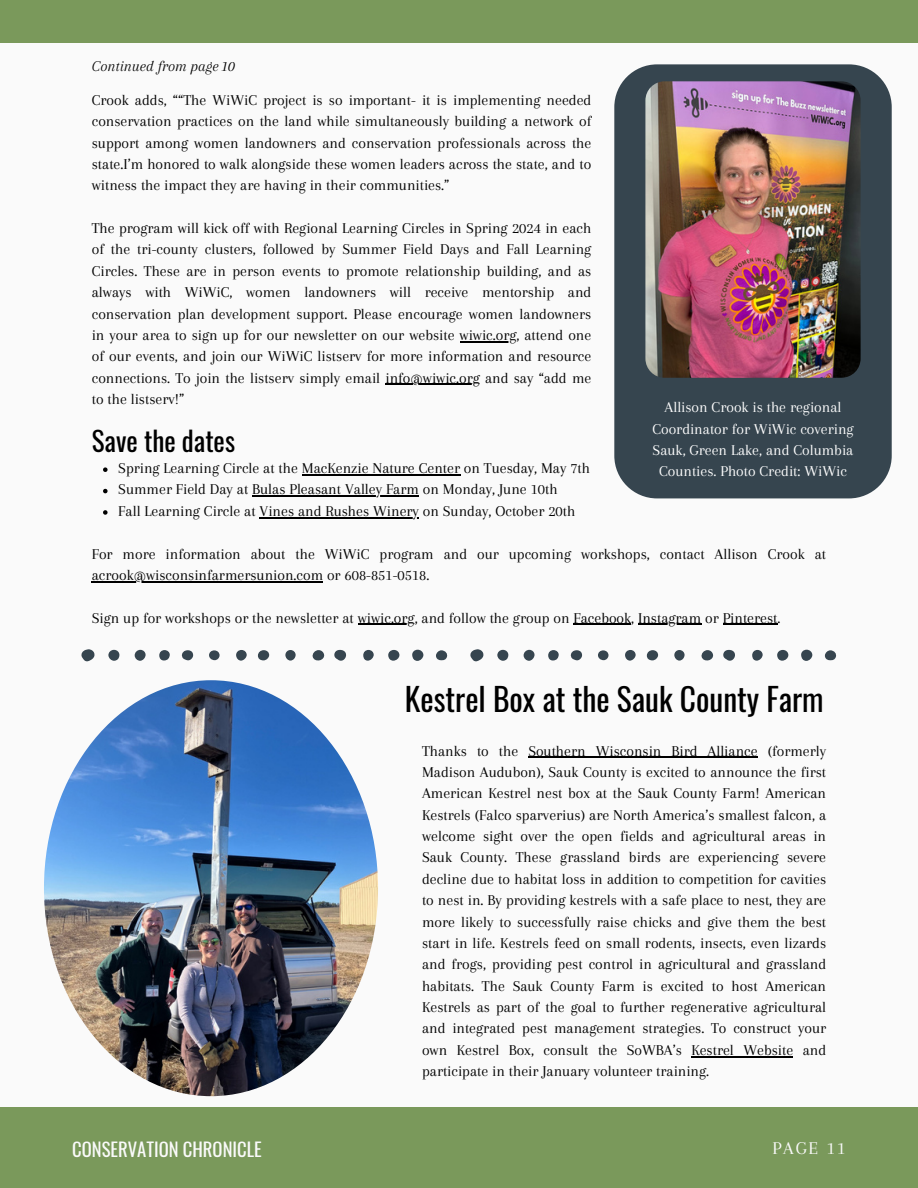
<style>
.page{position:relative;width:918px;height:1188px;background:#fafafa}
.page>*{position:absolute;margin:0;border:0;box-sizing:border-box;transform-origin:0 0}
.t1{font:31.5px "Oswald";color:#000}
.t2{font:27px "Oswald";color:#000}
.t3{font:18.6px "Oswald";color:#fafafa}
.t4{font:18.6px "Arapey";letter-spacing:.1em;color:#fafafa}
.t5{font:15.6px/21.3px "Arapey";color:#000;text-align:justify}
.t6{font:15.6px/21.3px "Arapey";color:#fff;text-align:center}
.t7{font:italic 15.6px "Arapey";color:#000}
</style>
<div class="page">
<div style="left:0;top:1107px;width:918px;height:81px;background:#7a995b"></div>
<div style="left:0;top:0;width:918px;height:43px;background:#7a995b"></div>
<svg style="left:103px;top:467px;width:5px;height:5px"></svg>
<hr style="left:302px;top:474px;width:158px;height:1px;background:#000">
<svg style="left:103px;top:489px;width:5px;height:4px"></svg>
<hr style="left:252px;top:496px;width:167px;height:1px;background:#000">
<svg style="left:103px;top:510px;width:5px;height:5px"></svg>
<hr style="left:260px;top:517px;width:159px;height:1px;background:#000">
<hr style="left:92px;top:581px;width:231px;height:1px;background:#000">
<hr style="left:358px;top:624px;width:57px;height:1px;background:#000">
<hr style="left:573px;top:624px;width:58px;height:1px;background:#000">
<hr style="left:638px;top:624px;width:63px;height:1px;background:#000">
<hr style="left:723px;top:624px;width:55px;height:1px;background:#000">
<div style="left:614px;top:64px;width:278px;height:434px;background:#36454f;border-radius:43px"></div>
<img style="left:645px;top:81px;width:216px;height:297px;border-radius:19px">
<svg style="left:81px;top:649px;width:14px;height:12px"></svg>
<svg style="left:334px;top:650px;width:13px;height:11px"></svg>
<div style="left:412px;top:650px;width:11px;height:11px;background:#36454f;border-radius:50%"></div>
<div style="left:388px;top:650px;width:11px;height:11px;background:#36454f;border-radius:50%"></div>
<div style="left:108px;top:650px;width:11px;height:11px;background:#36454f;border-radius:50%"></div>
<svg style="left:312px;top:650px;width:12px;height:11px"></svg>
<div style="left:135px;top:650px;width:11px;height:11px;background:#36454f;border-radius:50%"></div>
<div style="left:258px;top:650px;width:11px;height:10px;background:#36454f;border-radius:50%"></div>
<svg style="left:181px;top:650px;width:13px;height:11px"></svg>
<div style="left:363px;top:650px;width:11px;height:11px;background:#36454f;border-radius:5px"></div>
<svg style="left:436px;top:650px;width:12px;height:10px"></svg>
<div style="left:236px;top:650px;width:11px;height:11px;background:#36454f;border-radius:50%"></div>
<div style="left:159px;top:650px;width:11px;height:11px;background:#36454f;border-radius:5px"></div>
<svg style="left:285px;top:650px;width:11px;height:11px"></svg>
<div style="left:209px;top:650px;width:11px;height:10px;background:#36454f;border-radius:50%"></div>
<svg style="left:470px;top:649px;width:14px;height:12px"></svg>
<svg style="left:723px;top:650px;width:12px;height:11px"></svg>
<div style="left:801px;top:650px;width:11px;height:11px;background:#36454f;border-radius:50%"></div>
<div style="left:777px;top:650px;width:11px;height:11px;background:#36454f;border-radius:50%"></div>
<div style="left:497px;top:650px;width:11px;height:11px;background:#36454f;border-radius:50%"></div>
<svg style="left:701px;top:650px;width:12px;height:11px"></svg>
<div style="left:524px;top:650px;width:11px;height:11px;background:#36454f;border-radius:50%"></div>
<div style="left:647px;top:650px;width:11px;height:10px;background:#36454f;border-radius:50%"></div>
<svg style="left:570px;top:650px;width:12px;height:11px"></svg>
<div style="left:752px;top:650px;width:11px;height:11px;background:#36454f;border-radius:5px"></div>
<svg style="left:825px;top:650px;width:12px;height:10px"></svg>
<div style="left:625px;top:650px;width:11px;height:11px;background:#36454f;border-radius:50%"></div>
<div style="left:548px;top:650px;width:11px;height:11px;background:#36454f;border-radius:5px"></div>
<svg style="left:674px;top:650px;width:11px;height:11px"></svg>
<div style="left:598px;top:650px;width:11px;height:10px;background:#36454f;border-radius:50%"></div>
<img style="left:44px;top:680px;width:334px;height:416px;border-radius:50%">
<hr style="left:460px;top:341px;width:56px;height:1px;background:#000">
<hr style="left:386px;top:384px;width:94px;height:1px;background:#000">
<hr style="left:528px;top:757px;width:230px;height:1px;background:#000">
<hr style="left:691px;top:1056px;width:102px;height:1px;background:#000">
<p class="t7" style="left:92px;top:58px;width:145px">Continued from page 10</p>
<p class="t5" style="left:92px;top:89px;width:501px">Crook adds, ““The WiWiC project is so important- it is implementing needed conservation practices on the land while simultaneously building a network of support among women landowners and conservation professionals across the state.I’m honored to walk alongside these women leaders across the state, and to witness the impact they are having in their communities.”</p>
<p class="t5" style="left:92px;top:217px;width:501px">The program will kick off with Regional Learning Circles in Spring 2024 in each of the tri-county clusters, followed by Summer Field Days and Fall Learning Circles. These are in person events to promote relationship building, and as always with WiWiC, women landowners will receive mentorship and conservation plan development support. Please encourage women landowners in your area to sign up for our newsletter on our website wiwic.org, attend one of our events, and join our WiWiC listserv for more information and resource connections. To join the listserv simply email info@wiwic.org and say “add me to the listserv!”</p>
<p class="t6" style="left:652px;top:397px;width:203px">Allison Crook is the regional<br>Coordinator for WiWic covering<br>Sauk, Green Lake, and Columbia<br>Counties. Photo Credit: WiWic</p>
<h2 class="t2" style="left:92px;top:419px;width:145px">Save the dates</h2>
<p class="t5" style="left:118px;top:457px;width:473px;text-align:left">Spring Learning Circle at the MacKenzie Nature Center on Tuesday, May 7th<br>Summer Field Day at Bulas Pleasant Valley Farm on Monday, June 10th<br>Fall Learning Circle at Vines and Rushes Winery on Sunday, October 20th</p>
<p class="t5" style="left:92px;top:543px;width:736px">For more information about the WiWiC program and our upcoming workshops, contact Allison Crook at acrook@wisconsinfarmersunion.com or 608-851-0518.</p>
<p class="t5" style="left:92px;top:607px;width:690px">Sign up for workshops or the newsletter at wiwic.org, and follow the group on Facebook, Instagram or Pinterest.</p>
<h1 class="t1" style="left:405px;top:674px;width:420px">Kestrel Box at the Sauk County Farm</h1>
<p class="t5" style="left:422px;top:740px;width:406px">Thanks to the Southern Wisconsin Bird Alliance (formerly Madison Audubon), Sauk County is excited to announce the first American Kestrel nest box at the Sauk County Farm! American Kestrels (Falco sparverius) are North America’s smallest falcon, a welcome sight over the open fields and agricultural areas in Sauk County. These grassland birds are experiencing severe decline due to habitat loss in addition to competition for cavities to nest in. By providing kestrels with a safe place to nest, they are more likely to successfully raise chicks and give them the best start in life. Kestrels feed on small rodents, insects, even lizards and frogs, providing pest control in agricultural and grassland habitats. The Sauk County Farm is excited to host American Kestrels as part of the goal to further regenerative agricultural and integrated pest management strategies. To construct your own Kestrel Box, consult the SoWBA’s Kestrel Website and participate in their January volunteer training.</p>
<p class="t3" style="left:72px;top:1135px;width:191px">CONSERVATION CHRONICLE</p>
<p class="t4" style="left:772px;top:1138px;width:75px">PAGE 11</p>
</div>
